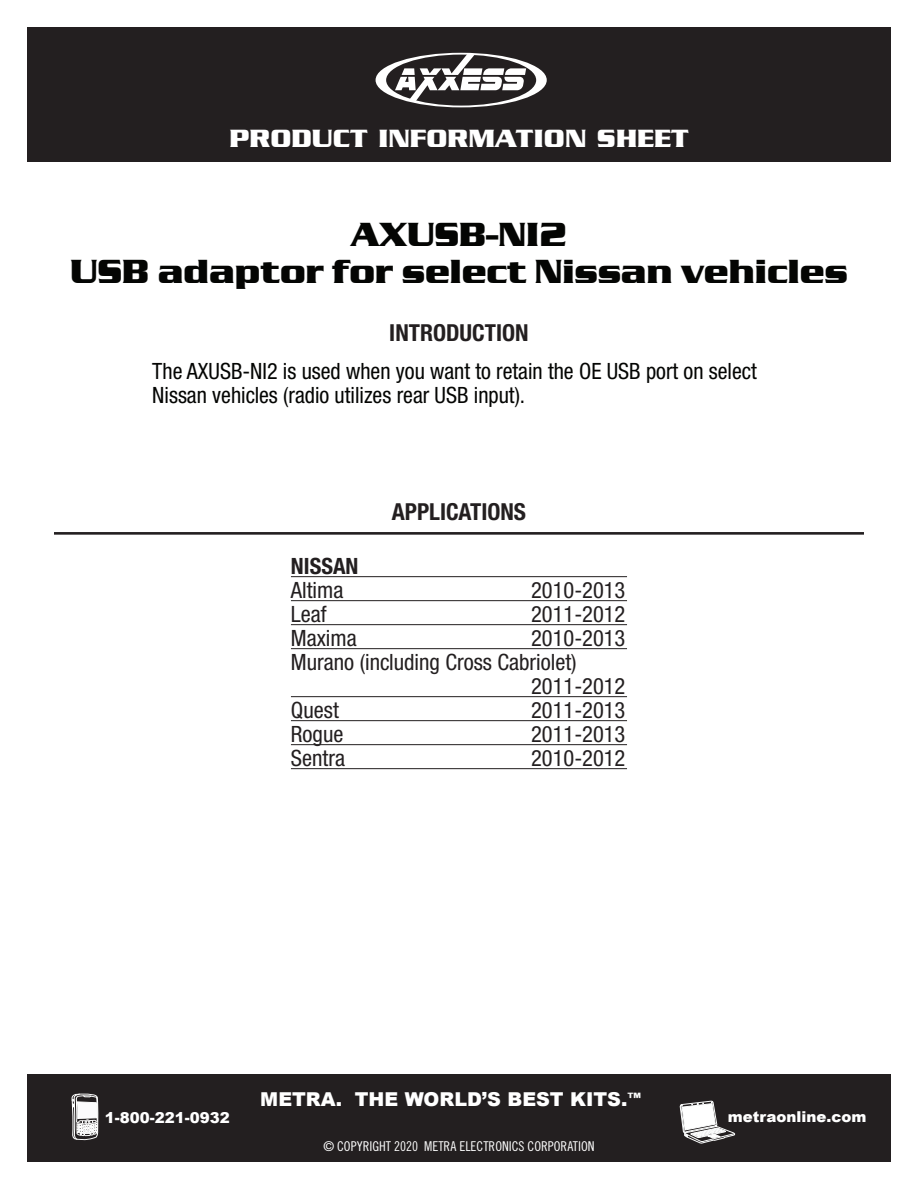
<style>
.page{position:relative;width:918px;height:1188px;background:#fff}
.page>*{position:absolute;margin:0;border:0;box-sizing:border-box;transform-origin:0 0}
.t1{font:700 34.5px/37.3px "Serpentine D";color:#040503;text-align:center}
.t2{font:700 27px "Serpentine";color:#fff}
.t3{font:700 condensed 23.4px "Helvetica Neue";color:#231f20}
.t4{font:condensed 22.5px "Helvetica Neue";color:#231f20}
.t5{font:condensed 22.5px/24px "Helvetica Neue";color:#040503}
.t6{font:700 condensed 22.5px "Helvetica Neue";color:#231f20}
.t7{font:900 19.05px "Arial";color:#fff}
.t8{font:900 15px "Arial";color:#fff}
.t9{font:13.5px "Trade Gothic Cond Eighteen";color:#fff}
</style>
<div class="page">
<div style="left:27px;top:1074px;width:863px;height:88px;background:#231f20"></div>
<div style="left:27px;top:27px;width:864px;height:135px;background:#231f20"></div>
<svg style="left:376px;top:53px;width:171px;height:54px"></svg>
<svg style="left:680px;top:1101px;width:56px;height:43px"></svg>
<svg style="left:72px;top:1093px;width:26px;height:48px"></svg>
<hr style="left:54px;top:532px;width:810px;height:3px;background:#231f20">
<hr style="left:291px;top:576px;width:336px;height:1px;background:#231f20">
<hr style="left:291px;top:600px;width:336px;height:1px;background:#231f20">
<hr style="left:291px;top:624px;width:336px;height:1px;background:#231f20">
<hr style="left:291px;top:648px;width:336px;height:1px;background:#231f20">
<hr style="left:291px;top:696px;width:336px;height:1px;background:#231f20">
<hr style="left:291px;top:720px;width:336px;height:1px;background:#231f20">
<hr style="left:291px;top:744px;width:336px;height:1px;background:#231f20">
<hr style="left:291px;top:768px;width:336px;height:1px;background:#231f20">
<p class="t2" style="left:229px;top:123px;width:461px">PRODUCT INFORMATION SHEET</p>
<h1 class="t1" style="left:70px;top:216px;width:779px">AXUSB-NI2<br>USB adaptor for select Nissan vehicles</h1>
<p class="t3" style="left:389px;top:318px;width:141px">INTRODUCTION</p>
<p class="t5" style="left:152px;top:359px;width:606px">The AXUSB-NI2 is used when you want to retain the OE USB port on select<br>Nissan vehicles (radio utilizes rear USB input).</p>
<p class="t3" style="left:392px;top:498px;width:136px">APPLICATIONS</p>
<p class="t6" style="left:291px;top:552px;width:69px">NISSAN</p>
<p class="t4" style="left:291px;top:577px;width:54px">Altima</p>
<p class="t4" style="left:531px;top:577px;width:96px">2010-2013</p>
<p class="t4" style="left:291px;top:601px;width:37px">Leaf</p>
<p class="t4" style="left:531px;top:601px;width:96px">2011-2012</p>
<p class="t4" style="left:291px;top:625px;width:67px">Maxima</p>
<p class="t4" style="left:531px;top:625px;width:96px">2010-2013</p>
<p class="t4" style="left:291px;top:649px;width:287px">Murano (including Cross Cabriolet)</p>
<p class="t4" style="left:531px;top:673px;width:96px">2011-2012</p>
<p class="t4" style="left:291px;top:697px;width:49px">Quest</p>
<p class="t4" style="left:531px;top:697px;width:96px">2011-2013</p>
<p class="t4" style="left:291px;top:721px;width:54px">Rogue</p>
<p class="t4" style="left:531px;top:721px;width:96px">2011-2013</p>
<p class="t4" style="left:291px;top:745px;width:56px">Sentra</p>
<p class="t4" style="left:531px;top:745px;width:96px">2010-2012</p>
<p class="t7" style="left:260px;top:1086px;width:382px">METRA. THE WORLD’S BEST KITS.<sup>™</sup></p>
<p class="t9" style="left:323px;top:1139px;width:273px">© COPYRIGHT 2020 METRA ELECTRONICS CORPORATION</p>
<p class="t8" style="left:105px;top:1107px;width:127px">1-800-221-0932</p>
<p class="t8" style="left:728px;top:1106px;width:140px">metraonline.com</p>
</div>
